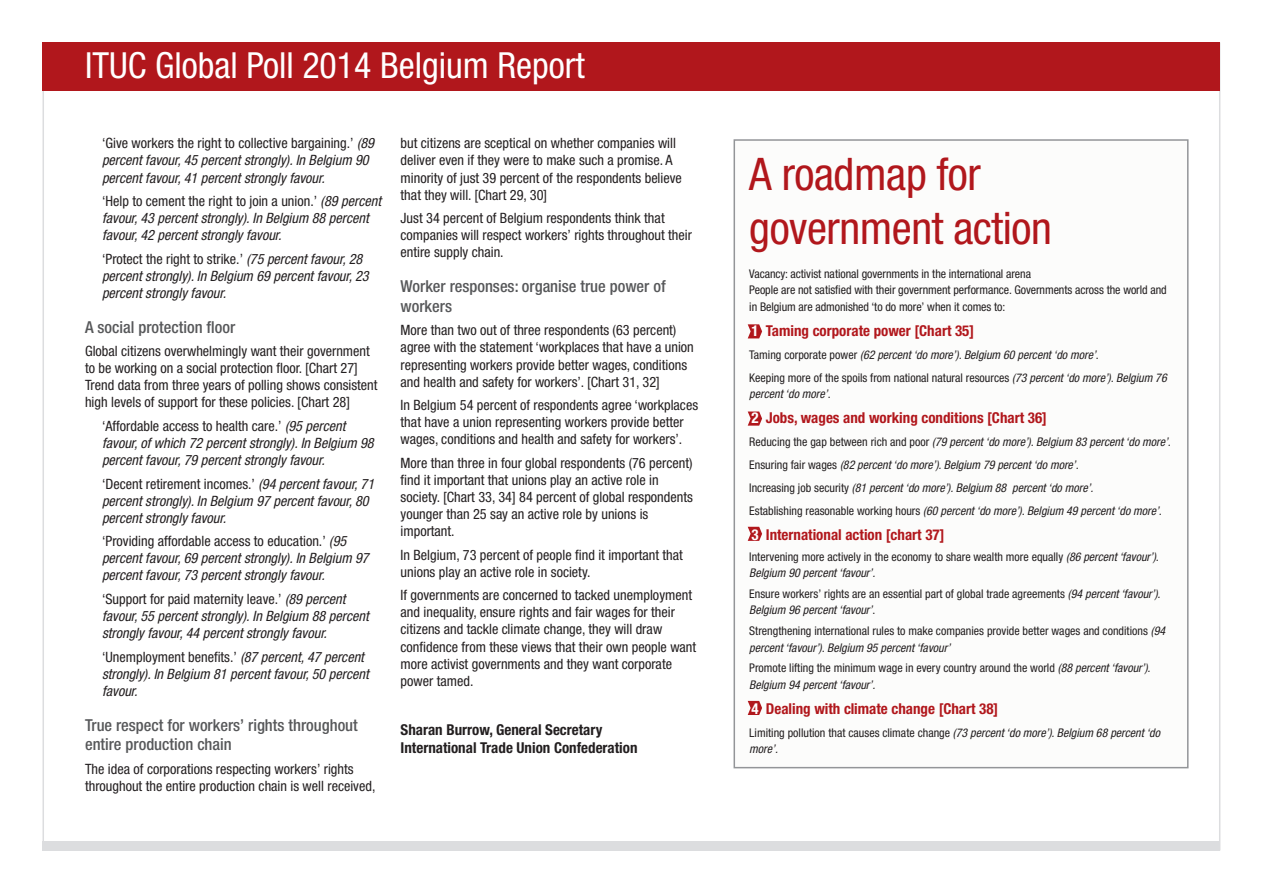
<style>
.page{position:relative;width:1263px;height:893px;background:#fff}
.page>*{position:absolute;margin:0;border:0;box-sizing:border-box;transform-origin:0 0}
.Main_head{font:condensed 45px/54px "Helvetica Neue LT Std";letter-spacing:-.01em;color:#b1171c}
.Main_head-2{font:condensed 36px "Helvetica Neue LT Std";color:#fff}
.para_text{font:500 condensed 16.5px/19.8px "Helvetica Neue LT Std";color:#57585a}
._5_point_plan_head{font:700 condensed 15px "Helvetica Neue LT Std";color:#b1171c}
.para_text-2{font:700 condensed 15px "Helvetica Neue LT Std";color:#231f20}
.para_text-3{font:condensed 14.25px/17.1px "Helvetica Neue LT Std";color:#231f20}
.para_text-4{font:italic condensed 14.25px/17.1px "Helvetica Neue LT Std";color:#231f20}
.para_text-5{font:italic condensed 12px/16.5px "Helvetica Neue LT Std";color:#231f20}
.para_text_indent{font:condensed 12px/16.5px "Helvetica Neue LT Std";color:#231f20}
.Main_head-3{font:condensed 12px/16.5px "Helvetica Neue LT Std";letter-spacing:-.005em;color:#231f20}
.para_text-6{font:condensed 12px/16.5px "Helvetica Neue LT Std";color:#231f20}
.s1{font-style:normal}
.s2{color:#fff}
.s3{font-style:italic}
</style>
<div class="page">
<div style="left:43px;top:43px;width:1177px;height:48px;background:#b1171c"></div>
<div style="left:43px;top:841px;width:1177px;height:9px;background:#dcdddf"></div>
<div style="left:733px;top:139px;width:455px;height:629px;background:#fcfcfb;border:2px solid #939598"></div>
<svg style="left:748px;top:411px;width:14px;height:15px"></svg>
<svg style="left:748px;top:324px;width:14px;height:14px"></svg>
<svg style="left:748px;top:701px;width:14px;height:14px"></svg>
<svg style="left:748px;top:527px;width:14px;height:14px"></svg>
<p class="Main_head-2" style="left:85px;top:44px;width:501px">ITUC Global Poll 2014 Belgium Report</p>
<p class="para_text-4" style="left:102px;top:135px;width:274px"><span class="s1">‘Give workers the right to collective bargaining.’</span> (89 percent favour, 45 percent strongly). In Belgium 90 percent favour, 41 percent strongly favour.</p>
<p class="para_text-4" style="left:102px;top:193px;width:280px"><span class="s1">‘Help to cement the right to join a union.’</span> (89 percent favour, 43 percent strongly). In Belgium 88 percent favour, 42 percent strongly favour.</p>
<p class="para_text-4" style="left:102px;top:250px;width:268px"><span class="s1">‘Protect the right to strike.’</span> (75 percent favour, 28 percent strongly). In Belgium 69 percent favour, 23 percent strongly favour.</p>
<p class="para_text" style="left:85px;top:317px;width:152px">A social protection floor</p>
<p class="para_text-3" style="left:85px;top:342px;width:294px">Global citizens overwhelmingly want their government to be working on a social protection floor. [Chart 27] Trend data from three years of polling shows consistent high levels of support for these policies. [Chart 28]</p>
<p class="para_text-4" style="left:102px;top:418px;width:273px"><span class="s1">‘Affordable access to health care.’</span> (95 percent favour, of which 72 percent strongly). In Belgium 98 percent favour, 79 percent strongly favour.</p>
<p class="para_text-4" style="left:102px;top:475px;width:274px"><span class="s1">‘Decent retirement incomes.’</span> (94 percent favour, 71 percent strongly). In Belgium 97 percent favour, 80 percent strongly favour.</p>
<p class="para_text-4" style="left:102px;top:533px;width:268px"><span class="s1">‘Providing affordable access to education.’</span> (95 percent favour, 69 percent strongly). In Belgium 97 percent favour, 73 percent strongly favour.</p>
<p class="para_text-4" style="left:102px;top:591px;width:268px"><span class="s1">‘Support for paid maternity leave.’</span> (89 percent favour, 55 percent strongly). In Belgium 88 percent strongly favour, 44 percent strongly favour.</p>
<p class="para_text-4" style="left:102px;top:648px;width:268px"><span class="s1">‘Unemployment benefits.’</span> (87 percent, 47 percent strongly). In Belgium 81 percent favour, 50 percent favour.</p>
<p class="para_text" style="left:85px;top:714px;width:274px">True respect for workers’ rights throughout entire production chain</p>
<p class="para_text-3" style="left:85px;top:760px;width:292px">The idea of corporations respecting workers’ rights throughout the entire production chain is well received,</p>
<p class="para_text-3" style="left:401px;top:135px;width:283px">but citizens are sceptical on whether companies will deliver even if they were to make such a promise. A minority of just 39 percent of the respondents believe that they will. [Chart 29, 30]</p>
<p class="para_text-3" style="left:401px;top:209px;width:293px">Just 34 percent of Belgium respondents think that companies will respect workers’ rights throughout their entire supply chain.</p>
<p class="para_text" style="left:401px;top:276px;width:267px">Worker responses: organise true power of workers</p>
<p class="para_text-3" style="left:401px;top:322px;width:295px">More than two out of three respondents (63 percent) agree with the statement ‘workplaces that have a union representing workers provide better wages, conditions and health and safety for workers’. [Chart 31, 32]</p>
<p class="para_text-3" style="left:401px;top:396px;width:299px">In Belgium 54 percent of respondents agree ‘workplaces that have a union representing workers provide better wages, conditions and health and safety for workers’.</p>
<p class="para_text-3" style="left:401px;top:454px;width:294px">More than three in four global respondents (76 percent) find it important that unions play an active role in society. [Chart 33, 34] 84 percent of global respondents younger than 25 say an active role by unions is important.</p>
<p class="para_text-3" style="left:401px;top:546px;width:284px">In Belgium, 73 percent of people find it important that unions play an active role in society.</p>
<p class="para_text-3" style="left:401px;top:587px;width:297px">If governments are concerned to tacked unemployment and inequality, ensure rights and fair wages for their citizens and tackle climate change, they will draw confidence from these views that their own people want more activist governments and they want corporate power tamed.</p>
<p class="para_text-2" style="left:401px;top:720px;width:203px">Sharan Burrow, General Secretary</p>
<p class="para_text-2" style="left:401px;top:738px;width:238px">International Trade Union Confederation</p>
<p class="Main_head" style="left:749px;top:147px;width:304px">A roadmap for government action</p>
<p class="Main_head-3" style="left:749px;top:265px;width:283px">Vacancy: activist national governments in the international arena</p>
<p class="Main_head-3" style="left:749px;top:282px;width:419px">People are not satisfied with their government performance. Governments across the world and in Belgium are admonished ‘to do more’ when it comes to:</p>
<p class="_5_point_plan_head" style="left:751px;top:322px;width:224px"><span class="s2">1</span> Taming corporate power [Chart 35]</p>
<p class="para_text-5" style="left:749px;top:347px;width:351px"><span class="s1">Taming corporate power</span> (62 percent ‘do more’). Belgium 60 percent ‘do more’<span class="s1">.</span></p>
<p class="para_text-6" style="left:749px;top:369px;width:419px">Keeping more of the spoils from national natural resources <span class="s3">(73 percent ‘do more’). Belgium 76 percent ‘do more’</span>.</p>
<p class="_5_point_plan_head" style="left:751px;top:409px;width:297px"><span class="s2">2</span> Jobs, wages and working conditions [Chart 36]</p>
<p class="para_text-5" style="left:749px;top:434px;width:423px"><span class="s1">Reducing the gap between rich and poor</span> (79 percent ‘do more’). Belgium 83 percent ‘do more’.</p>
<p class="para_text-5" style="left:749px;top:457px;width:331px"><span class="s1">Ensuring fair wages</span> (82 percent ‘do more’). Belgium 79 percent ‘do more’.</p>
<p class="para_text-5" style="left:749px;top:480px;width:346px"><span class="s1">Increasing job security</span> (81 percent ‘do more’). Belgium 88 percent ‘do more’.</p>
<p class="para_text-5" style="left:749px;top:502px;width:414px"><span class="s1">Establishing reasonable working hours</span> (60 percent ‘do more’). Belgium 49 percent ‘do more’.</p>
<p class="_5_point_plan_head" style="left:751px;top:525px;width:195px"><span class="s2">3</span> International action [chart 37]</p>
<p class="para_text_indent" style="left:749px;top:548px;width:411px">Intervening more actively in the economy to share wealth more equally <span class="s3">(86 percent ‘favour’).<br>Belgium 90 percent ‘favour’.</span></p>
<p class="para_text_indent" style="left:749px;top:585px;width:413px">Ensure workers’ rights are an essential part of global trade agreements <span class="s3">(94 percent ‘favour’).<br>Belgium 96 percent ‘favour’</span>.</p>
<p class="para_text_indent" style="left:749px;top:622px;width:417px">Strengthening international rules to make companies provide better wages and conditions <span class="s3">(94 percent ‘favour’). Belgium 95 percent ‘favour’</span></p>
<p class="para_text_indent" style="left:749px;top:660px;width:403px">Promote lifting the minimum wage in every country around the world <span class="s3">(88 percent ‘favour’).<br>Belgium 94 percent ‘favour’.</span></p>
<p class="_5_point_plan_head" style="left:751px;top:699px;width:248px"><span class="s2">4</span> Dealing with climate change [Chart 38]</p>
<p class="para_text-5" style="left:749px;top:724px;width:412px"><span class="s1">Limiting pollution that causes climate change</span> (73 percent ‘do more’). Belgium 68 percent ‘do more’.</p>
</div>
